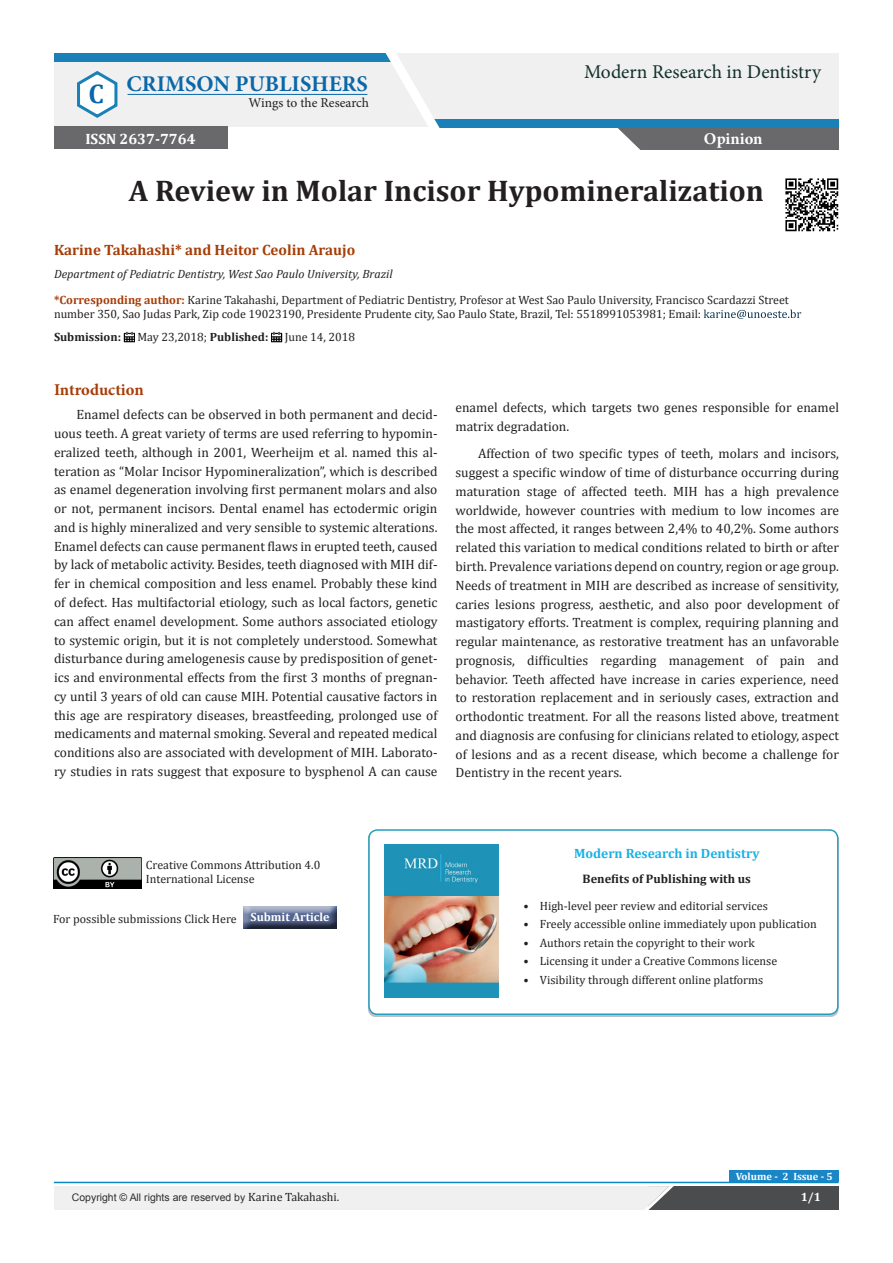
<style>
.page{position:relative;width:893px;height:1263px;background:#fff}
.page>*{position:absolute;margin:0;border:0;box-sizing:border-box;transform-origin:0 0}
.t1{font:700 30px "Cambria";color:#231f20}
.t2{font:700 27px "Cambria";color:#0b67a8}
.t3{font:700 22.5px "Minion Pro";color:#0b67a8}
.t4{font:19.5px "Minion Pro";color:#12302b}
.t5{font:700 16.5px "Minion Pro";letter-spacing:-.005em;color:#a73d07}
.t6{font:700 16.5px "Minion Pro";color:#fff}
.t7{font:700 15px "Cambria";color:#a73d07}
.t8{font:700 15px "Cambria";color:#fff}
.t9{font:13.5px/18.8px "Cambria";color:#231f20;text-align:justify}
.t10{font:700 13.5px "Cambria";color:#19b1e5}
.t11{font:13.5px "Minion Pro";color:#231f20}
.t12{font:700 12.3px "Cambria";color:#231f20}
.t13{font:12px/14.4px "Cambria";color:#231f20}
.t14{font:italic 12px "Cambria";color:#231f20}
.t15{font:700 12px "Cambria";color:#fff}
.t16{font:700 12px "Cambria";color:#231f20}
.t17{font:10.5px "Arial";color:#312f30}
.t18{font:700 10.5px "Cambria";color:#fff}
.s1{font-weight:700;color:#a73d07}
.s2{font-weight:700}
.s3{color:#211e1e}
.s4{font-family:"Cambria";font-size:12px;color:#231f20}
</style>
<div class="page">
<div style="left:615px;top:127px;width:224px;height:23px;background:#69696c"></div>
<svg style="left:615px;top:128px;width:25px;height:22px"></svg>
<div style="left:647px;top:1186px;width:192px;height:23px;background:#4b4c4d"></div>
<div style="left:54px;top:1186px;width:593px;height:23px;background:#f0f0f0"></div>
<svg style="left:639px;top:1181px;width:41px;height:29px"></svg>
<hr style="left:54px;top:1182px;width:784px;height:1px;background:#0b88c4">
<div style="left:730px;top:1170px;width:109px;height:12px;background:#1b86c6"></div>
<svg style="left:704px;top:310px;width:97px;height:9px"></svg>
<svg style="left:124px;top:332px;width:11px;height:10px"></svg>
<svg style="left:271px;top:332px;width:11px;height:10px"></svg>
<img style="left:785px;top:178px;width:54px;height:54px">
<div style="left:243px;top:906px;width:96px;height:23px;background:#231f20;opacity:.75"></div>
<img style="left:53px;top:857px;width:88px;height:31px">
<div style="left:368px;top:829px;width:470px;height:186px;border:2px solid #229fbd;border-radius:9px"></div>
<img style="left:384px;top:844px;width:115px;height:153px">
<div style="left:54px;top:54px;width:785px;height:73px;background:#f0f0f0"></div>
<svg style="left:77px;top:71px;width:41px;height:47px"></svg>
<hr style="left:128px;top:94px;width:239px;height:1px;background:#0b67a8">
<div style="left:431px;top:119px;width:408px;height:9px;background:#1981b8"></div>
<div style="left:54px;top:54px;width:338px;height:8px;background:#1981b8"></div>
<svg style="left:344px;top:53px;width:111px;height:75px"></svg>
<div style="left:54px;top:126px;width:173px;height:23px;background:#69696c"></div>
<p class="t3" style="left:127px;top:68px;width:243px">CRIMSON PUBLISHERS</p>
<p class="t11" style="left:249px;top:94px;width:122px">Wings to the Research</p>
<p class="t8" style="left:85px;top:128px;width:112px">ISSN 2637-7764</p>
<p class="t2" style="left:88px;top:74px;width:17px">C</p>
<p class="t4" style="left:584px;top:59px;width:238px">Modern Research in Dentistry</p>
<p class="t6" style="left:704px;top:127px;width:60px">Opinion</p>
<p class="t1" style="left:129px;top:169px;width:636px">A Review in Molar Incisor Hypomineralization</p>
<p class="t7" style="left:54px;top:239px;width:303px">Karine Takahashi* and Heitor Ceolin Araujo</p>
<p class="t14" style="left:54px;top:265px;width:340px">Department of Pediatric Dentistry, West Sao Paulo University, Brazil</p>
<p class="t13" style="left:54px;top:292px;width:736px"><span class="s1">*Corresponding author:</span> Karine Takahashi, Department of Pediatric Dentistry, Profesor at West Sao Paulo University, Francisco Scardazzi Street number 350, Sao Judas Park, Zip code 19023190, Presidente Prudente city, Sao Paulo State, Brazil, Tel: 5518991053981; Email:</p>
<p class="t16" style="left:54px;top:329px;width:69px">Submission:</p>
<p class="t13" style="left:137px;top:330px;width:132px">May 23,2018; <span class="s2">Published:</span></p>
<p class="t13" style="left:285px;top:330px;width:72px">June 14, 2018</p>
<p class="t5" style="left:54px;top:378px;width:91px">Introduction</p>
<p class="t9" style="left:54px;top:405px;width:385px;text-indent:22px">Enamel defects can be observed in both permanent and decid&shy;uous teeth. A great variety of terms are used referring to hypomin&shy;eralized teeth, although in 2001, Weerheijm et al. named this al&shy;teration as “Molar Incisor Hypomineralization”, which is described as enamel degeneration involving first permanent molars and also or not, permanent incisors. Dental enamel has ectodermic origin and is highly mineralized and very sensible to systemic alterations.<br>Enamel defects can cause permanent flaws in erupted teeth, caused by lack of metabolic activity. Besides, teeth diagnosed with MIH dif&shy;fer in chemical composition and less enamel. Probably these kind of defect. Has multifactorial etiology, such as local factors, genetic can affect enamel development. Some authors associated etiology to systemic origin, but it is not completely understood. Somewhat disturbance during amelogenesis cause by predisposition of genet&shy;ics and environmental effects from the first 3 months of pregnan&shy;cy until 3 years of old can cause MIH. Potential causative factors in this age are respiratory diseases, breastfeeding, prolonged use of medicaments and maternal smoking. Several and repeated medical conditions also are associated with development of MIH. Laborato&shy;ry studies in rats suggest that exposure to bysphenol A can cause</p>
<p class="t9" style="left:455px;top:398px;width:385px">enamel defects, which targets two genes responsible for enamel matrix degradation.</p>
<p class="t9" style="left:455px;top:444px;width:385px;text-indent:22px">Affection of two specific types of teeth, molars and incisors, suggest a specific window of time of disturbance occurring during maturation stage of affected teeth. MIH has a high prevalence worldwide, however countries with medium to low incomes are the most affected, it ranges between 2,4% to 40,2%. Some authors related this variation to medical conditions related to birth or after birth. Prevalence variations depend on country, region or age group<span class="s3">.<br></span>Needs of treatment in MIH are described as increase of sensitivity, caries lesions progress, aesthetic, and also poor development of mastigatory efforts. Treatment is complex, requiring planning and regular maintenance, as restorative treatment has an unfavorable prognosis, difficulties regarding management of pain and behavior. Teeth affected have increase in caries experience, need to restoration replacement and in seriously cases, extraction and orthodontic treatment. For all the reasons listed above, treatment and diagnosis are confusing for clinicians related to etiology, aspect of lesions and as a recent disease, which become a challenge for Dentistry in the recent years.</p>
<p class="t13" style="left:146px;top:857px;width:176px">Creative Commons Attribution 4.0<br>International License</p>
<p class="t13" style="left:53px;top:911px;width:185px">For possible submissions Click Here</p>
<p class="t15" style="left:251px;top:908px;width:81px">Submit Article</p>
<p class="t10" style="left:574px;top:844px;width:187px">Modern Research in Dentistry</p>
<p class="t12" style="left:583px;top:870px;width:170px">Benefits of Publishing with us</p>
<p class="t13" style="left:523px;top:899px;width:246px">• High-level peer review and editorial services</p>
<p class="t13" style="left:523px;top:917px;width:295px">• Freely accessible online immediately upon publication</p>
<p class="t13" style="left:523px;top:935px;width:233px">• Authors retain the copyright to their work</p>
<p class="t13" style="left:523px;top:954px;width:255px">• Licensing it under a Creative Commons license</p>
<p class="t13" style="left:523px;top:972px;width:242px">• Visibility through different online platforms</p>
<p class="t18" style="left:736px;top:1169px;width:99px">Volume - 2 Issue - 5</p>
<p class="t17" style="left:72px;top:1191px;width:269px">Copyright © All rights are reserved by <span class="s4">Karine Takahashi.</span></p>
<p class="t15" style="left:801px;top:1189px;width:22px">1/1</p>
</div>
